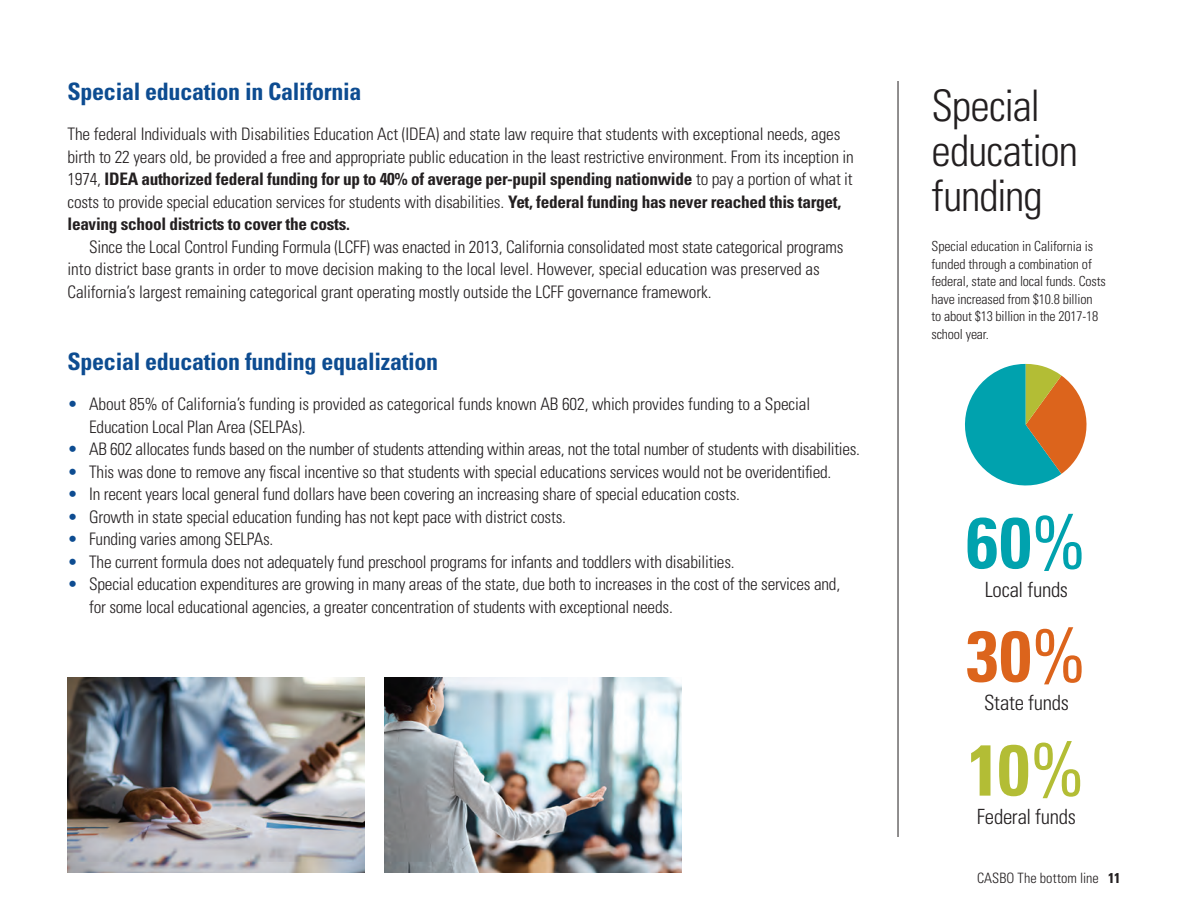
<style>
.page{position:relative;width:1188px;height:918px;background:#fff}
.page>*{position:absolute;margin:0;border:0;box-sizing:border-box;transform-origin:0 0}
.t1{font:700 condensed 72px "Univers";color:#dc641c}
.t2{font:700 condensed 72px "Univers";color:#b3bd35}
.t3{font:700 condensed 72px "Univers";color:#00a2ae}
.Subhead_Bold_SS{font:300 condensed 43.5px "Univers";letter-spacing:-.025em;color:#231f20}
.Body_Light_SS_Text_I{font:700 condensed 24px "Univers";letter-spacing:-.01em;color:#0d4c91}
.t4{font:300 condensed 21px "Univers";letter-spacing:-.015em;color:#231f20}
.Body_Light_SS_Text_I-2{font:300 condensed 17.25px "Univers";letter-spacing:-.01em;color:#231f20}
.Body_Light_SS_Text_I-3{font:700 condensed 17.25px "Univers";letter-spacing:-.015em;color:#231f20}
.t5{font:300 condensed 14.25px "Univers";letter-spacing:.005em;color:#231f20}
.Body_Light_SS_Text_I-4{font:300 condensed 13.8px/17.5px "Univers";letter-spacing:-.01em;color:#231f20}
.s1{font-weight:300}
.s2{font-weight:700}
.s3{color:#0d4c91}
.s4{font-weight:400}
</style>
<div class="page">
<hr style="left:898px;top:81px;width:1px;height:756px;background:#231f20">
<svg style="left:965px;top:364px;width:122px;height:122px"></svg>
<img style="left:385px;top:678px;width:297px;height:194px">
<img style="left:68px;top:678px;width:296px;height:194px">
<p class="Body_Light_SS_Text_I" style="left:68px;top:76px;width:296px">Special education in California</p>
<p class="Body_Light_SS_Text_I-2" style="left:68px;top:124px;width:775px">The federal Individuals with Disabilities Education Act (IDEA) and state law require that students with exceptional needs, ages</p>
<p class="Body_Light_SS_Text_I-2" style="left:68px;top:146px;width:788px">birth to 22 years old, be provided a free and appropriate public education in the least restrictive environment. From its inception in</p>
<p class="Body_Light_SS_Text_I-3" style="left:68px;top:168px;width:787px"><span class="s1">1974,</span> IDEA authorized federal funding for up to 40% of average per-pupil spending nationwide <span class="s1">to pay a portion of what it</span></p>
<p class="Body_Light_SS_Text_I-2" style="left:68px;top:191px;width:775px">costs to provide special education services for students with disabilities. <span class="s2">Yet, federal funding has never reached this target,</span></p>
<p class="Body_Light_SS_Text_I-3" style="left:68px;top:213px;width:284px">leaving school districts to cover the costs.</p>
<p class="Body_Light_SS_Text_I-2" style="left:89px;top:236px;width:756px">Since the Local Control Funding Formula (LCFF) was enacted in 2013, California consolidated most state categorical programs</p>
<p class="Body_Light_SS_Text_I-2" style="left:68px;top:259px;width:754px">into district base grants in order to move decision making to the local level. However, special education was preserved as</p>
<p class="Body_Light_SS_Text_I-2" style="left:68px;top:281px;width:646px">California’s largest remaining categorical grant operating mostly outside the LCFF governance framework.</p>
<p class="Body_Light_SS_Text_I" style="left:68px;top:346px;width:372px">Special education funding equalization</p>
<p class="Body_Light_SS_Text_I-2" style="left:68px;top:394px;width:744px"><span class="s3">•</span> About 85% of California’s funding is provided as categorical funds known AB 602, which provides funding to a Special</p>
<p class="Body_Light_SS_Text_I-2" style="left:89px;top:416px;width:218px">Education Local Plan Area (SELPAs).</p>
<p class="Body_Light_SS_Text_I-2" style="left:68px;top:439px;width:794px"><span class="s3">•</span> AB 602 allocates funds based on the number of students attending within areas, not the total number of students with disabilities.</p>
<p class="Body_Light_SS_Text_I-2" style="left:68px;top:461px;width:765px"><span class="s3">•</span> This was done to remove any fiscal incentive so that students with special educations services would not be overidentified.</p>
<p class="Body_Light_SS_Text_I-2" style="left:68px;top:484px;width:674px"><span class="s3">•</span> In recent years local general fund dollars have been covering an increasing share of special education costs.</p>
<p class="Body_Light_SS_Text_I-2" style="left:68px;top:506px;width:500px"><span class="s3">•</span> Growth in state special education funding has not kept pace with district costs.</p>
<p class="Body_Light_SS_Text_I-2" style="left:68px;top:529px;width:207px"><span class="s3">•</span> Funding varies among SELPAs.</p>
<p class="Body_Light_SS_Text_I-2" style="left:68px;top:551px;width:669px"><span class="s3">•</span> The current formula does not adequately fund preschool programs for infants and toddlers with disabilities.</p>
<p class="Body_Light_SS_Text_I-2" style="left:68px;top:574px;width:774px"><span class="s3">•</span> Special education expenditures are growing in many areas of the state, due both to increases in the cost of the services and,</p>
<p class="Body_Light_SS_Text_I-2" style="left:89px;top:596px;width:585px">for some local educational agencies, a greater concentration of students with exceptional needs.</p>
<p class="Subhead_Bold_SS" style="left:932px;top:79px;width:110px">Special</p>
<p class="Subhead_Bold_SS" style="left:932px;top:124px;width:148px">education</p>
<p class="Subhead_Bold_SS" style="left:932px;top:169px;width:113px">funding</p>
<p class="Body_Light_SS_Text_I-4" style="left:932px;top:237px;width:163px">Special education in California is funded through a combination of</p>
<p class="Body_Light_SS_Text_I-4" style="left:932px;top:272px;width:176px">federal, state and local funds. Costs have increased from $10.8 billion</p>
<p class="Body_Light_SS_Text_I-4" style="left:932px;top:308px;width:168px">to about $13 billion in the 2017-18</p>
<p class="Body_Light_SS_Text_I-4" style="left:932px;top:325px;width:59px">school year.</p>
<p class="t3" style="left:966px;top:499px;width:122px">60<span class="s4">%</span></p>
<p class="t4" style="left:985px;top:577px;width:85px">Local funds</p>
<p class="t1" style="left:966px;top:612px;width:122px">30<span class="s4">%</span></p>
<p class="t4" style="left:984px;top:690px;width:86px">State funds</p>
<p class="t2" style="left:968px;top:726px;width:119px">10<span class="s4">%</span></p>
<p class="t4" style="left:977px;top:804px;width:100px">Federal funds</p>
<p class="t5" style="left:977px;top:870px;width:145px">CASBO The bottom line <span class="s2">11</span></p>
</div>
